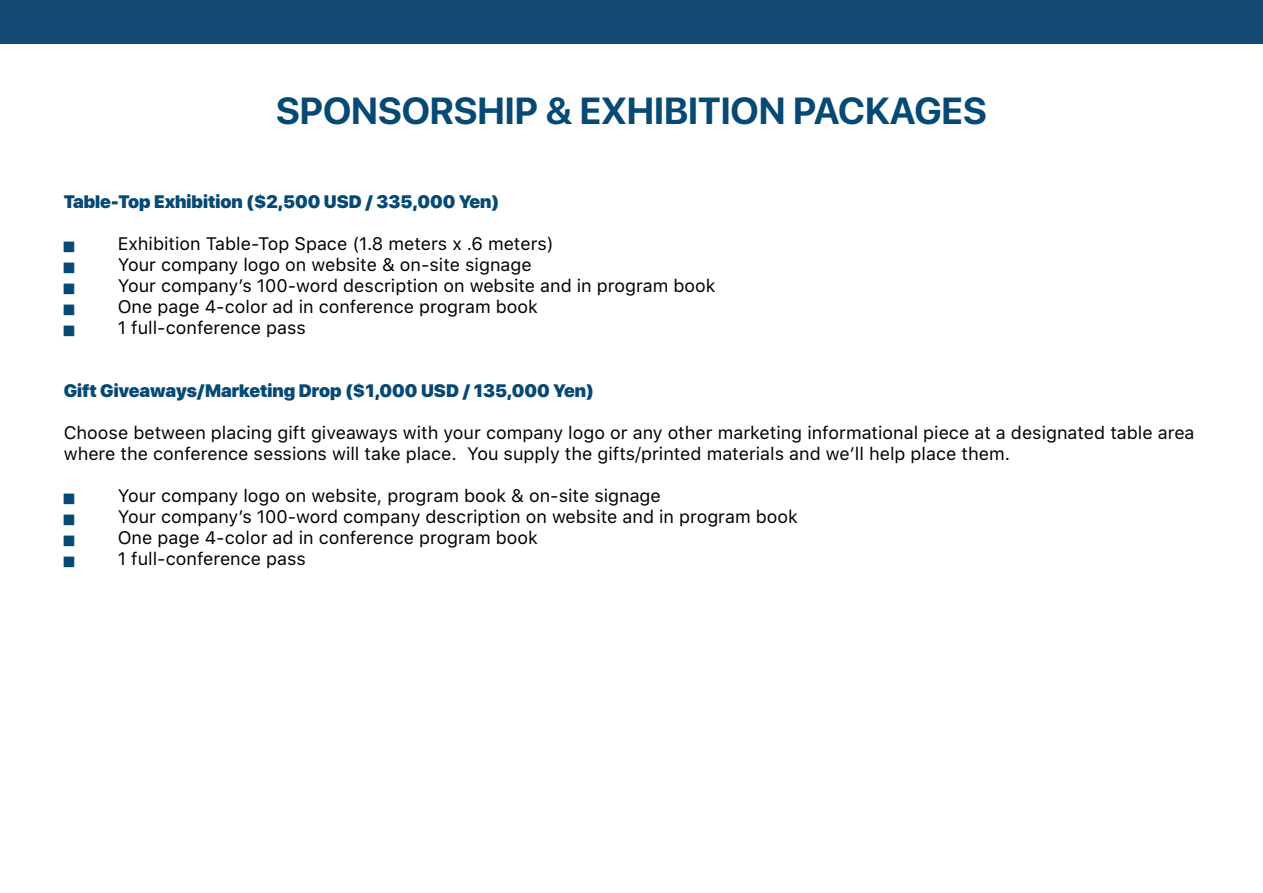
<style>
.page{position:relative;width:1263px;height:893px;background:#fff}
.page>*{position:absolute;margin:0;border:0;box-sizing:border-box;transform-origin:0 0}
.t1{font:700 37.5px "SF Pro Display";color:#054974}
.t2{font:18px/21px "SF Pro Text";color:#000}
.t3{font:900 18px "SF Pro Display";color:#054974}
</style>
<div class="page">
<div style="left:0;top:0;width:1263px;height:44px;background:#124974"></div>
<h1 class="t1" style="left:276px;top:88px;width:712px">SPONSORSHIP &amp; EXHIBITION PACKAGES</h1>
<p class="t3" style="left:64px;top:191px;width:437px">Table-Top Exhibition ($2,500 USD / 335,000 Yen)</p>
<p class="t2" style="left:118px;top:233px;width:599px">Exhibition Table-Top Space (1.8 meters x .6 meters)<br>Your company logo on website &amp; on-site signage<br>Your companyʼs 100-word description on website and in program book One page 4-color ad in conference program book<br>1 full-conference pass</p>
<p class="t3" style="left:64px;top:380px;width:532px">Gift Giveaways/Marketing Drop ($1,000 USD / 135,000 Yen)</p>
<p class="t2" style="left:64px;top:422px;width:1132px">Choose between placing gift giveaways with your company logo or any other marketing informational piece at a designated table area where the conference sessions will take place. You supply the gifts/printed materials and weʼll help place them.</p>
<p class="t2" style="left:118px;top:485px;width:682px">Your company logo on website, program book &amp; on-site signage<br>Your companyʼs 100-word company description on website and in program book One page 4-color ad in conference program book<br>1 full-conference pass</p>
</div>
